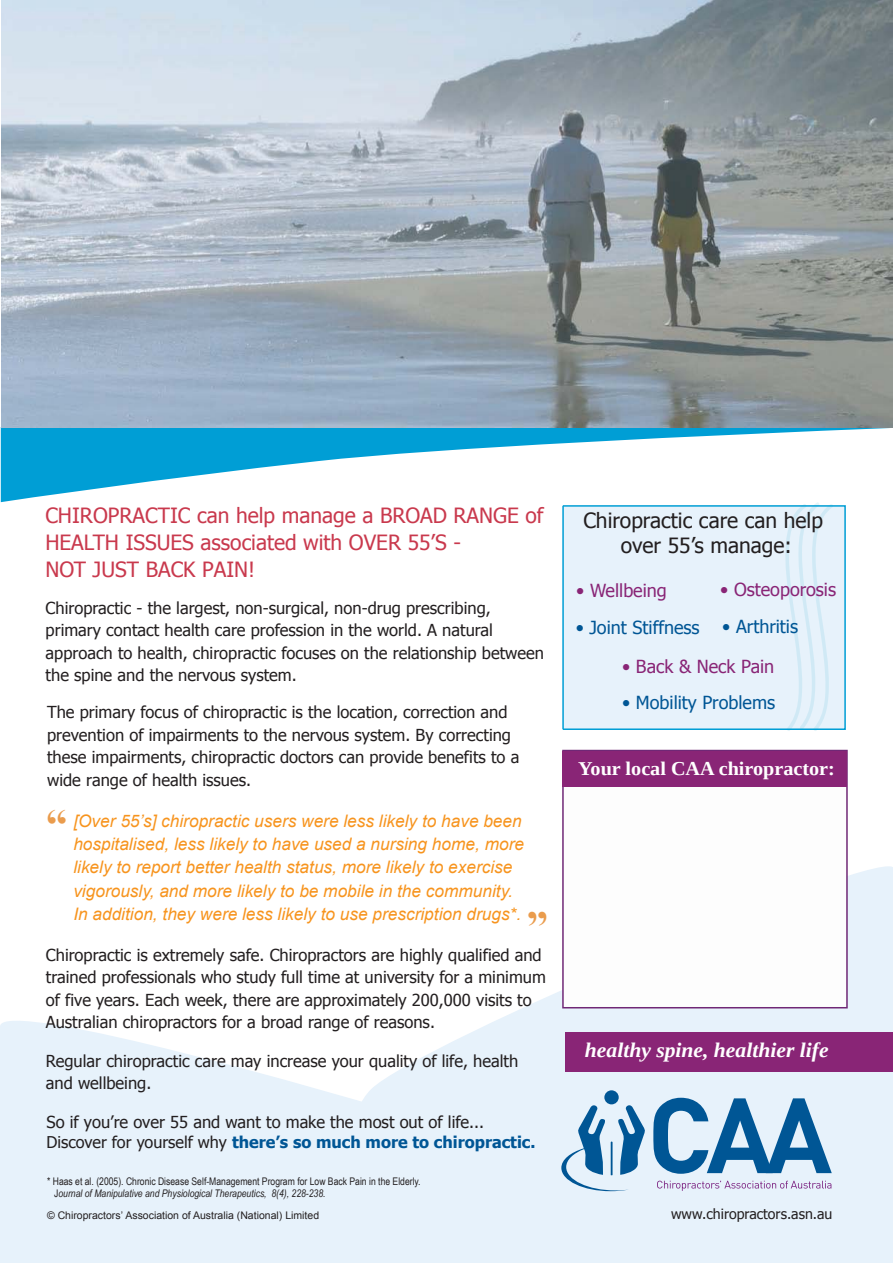
<style>
.page{position:relative;width:893px;height:1263px;background:#fff}
.page>*{position:absolute;margin:0;border:0;box-sizing:border-box;transform-origin:0 0}
.t1{font:700 42.6px "Times New Roman";color:#ea9c4d}
.t2{font:21px/27px "Tahoma";color:#c9394d}
.t3{font:21px/25.2px "Tahoma";color:#231f20;text-align:center}
.t4{font:italic 700 21px "Liberation Serif";color:#fff}
.t5{font:700 19.5px "Liberation Serif";color:#fff;scale:1.04 1}
.t6{font:18px "Tahoma";color:#005695}
.t7{font:18px "Tahoma";color:#892576}
.t8{font:italic 17.25px/23.2px "Arial";color:#f7941e}
.t9{font:16.5px/22.5px "Tahoma";color:#231f20}
.t10{font:700 16.2px "Tahoma";color:#005695}
.t11{font:14.1px "Tahoma";color:#231f20}
.t12{font:10.5px/12.6px "Arial Narrow";color:#231f20}
.t13{font:10.5px "Arial";color:#231f20}
.s1{font-weight:400;color:#231f20}
.s2{font-style:italic}
</style>
<div class="page">
<svg style="left:0;top:1021px;width:326px;height:242px;background:#e9f3fb"></svg>
<svg style="left:326px;top:866px;width:567px;height:397px;fill:#e7f2fb"></svg>
<svg style="left:1px;top:427px;width:892px;height:75px"></svg>
<img style="left:2px;top:0;width:891px;height:427px">
<div style="left:565px;top:1032px;width:328px;height:39px;background:#892576"></div>
<svg style="left:657px;top:1181px;width:174px;height:10px;background:#d2cbe4"></svg>
<svg style="left:653px;top:1098px;width:179px;height:76px;background:#79a8ca"></svg>
<div style="left:604px;top:1090px;width:15px;height:14px;background:#005695;border-radius:50%"></div>
<svg style="left:561px;top:1103px;width:85px;height:88px;background:#9fc1db"></svg>
<div style="left:562px;top:505px;width:284px;height:225px;background:#e7f2fb;border:2px solid #009ed5"></div>
<hr style="left:562px;top:506px;width:2px;height:223px;background:#009ed5">
<svg style="left:785px;top:502px;width:48px;height:229px"></svg>
<div style="left:562px;top:750px;width:286px;height:258px;background:#fdfdfd;border:2px solid #702876"></div>
<div style="left:563px;top:751px;width:284px;height:35px;background:#892576"></div>
<p class="t2" style="left:45px;top:501px;width:500px">CHIROPRACTIC can help manage a BROAD RANGE of<br>HEALTH ISSUES associated with OVER 55’S -<br>NOT JUST BACK PAIN!</p>
<p class="t9" style="left:46px;top:595px;width:500px">Chiropractic - the largest, non-surgical, non-drug prescribing, primary contact health care profession in the world. A natural approach to health, chiropractic focuses on the relationship between the spine and the nervous system.</p>
<p class="t9" style="left:47px;top:700px;width:474px">The primary focus of chiropractic is the location, correction and prevention of impairments to the nervous system. By correcting these impairments, chiropractic doctors can provide benefits to a wide range of health issues.</p>
<h1 class="t1" style="left:46px;top:795px;width:23px">“</h1>
<p class="t8" style="left:73px;top:809px;width:452px">[Over 55’s] chiropractic users were less likely to have been hospitalised, less likely to have used a nursing home, more likely to report better health status, more likely to exercise vigorously, and more likely to be mobile in the community.<br>In addition, they were less likely to use prescription drugs*.</p>
<h1 class="t1" style="left:527px;top:898px;width:23px">”</h1>
<p class="t9" style="left:46px;top:942px;width:502px">Chiropractic is extremely safe. Chiropractors are highly qualified and trained professionals who study full time at university for a minimum of five years. Each week, there are approximately 200,000 visits to Australian chiropractors for a broad range of reasons.</p>
<p class="t9" style="left:46px;top:1048px;width:474px">Regular chiropractic care may increase your quality of life, health and wellbeing.</p>
<p class="t9" style="left:46px;top:1110px;width:439px">So if you’re over 55 and want to make the most out of life...</p>
<p class="t10" style="left:46px;top:1130px;width:491px"><span class="s1">Discover for yourself why</span> there’s so much more to chiropractic.</p>
<p class="t3" style="left:583px;top:506px;width:241px">Chiropractic care can help over 55’s manage:</p>
<p class="t7" style="left:576px;top:578px;width:92px">• Wellbeing</p>
<p class="t7" style="left:720px;top:577px;width:117px">• Osteoporosis</p>
<p class="t6" style="left:576px;top:615px;width:125px">• Joint Stiffness</p>
<p class="t7" style="left:622px;top:654px;width:154px">• Back &amp; Neck Pain</p>
<p class="t6" style="left:622px;top:691px;width:155px">• Mobility Problems</p>
<p class="t6" style="left:722px;top:615px;width:77px">• Arthritis</p>
<p class="t5" style="left:578px;top:755px;width:248px">Your local CAA chiropractor:</p>
<p class="t4" style="left:585px;top:1037px;width:245px">healthy spine, healthier life</p>
<p class="t12" style="left:54px;top:1174px;width:368px;text-indent:-7px">* Haas et al. (2005). Chronic Disease Self-Management Program for Low Back Pain in the Elderly.<br>J<span class="s2">ournal of Manipulative and Physiological Therapeutics, 8(4), 228-238.</span></p>
<p class="t13" style="left:47px;top:1208px;width:274px">© Chiropractors’ Association of Australia (National) Limited</p>
<p class="t11" style="left:671px;top:1204px;width:163px">www.chiropractors.asn.au</p>
</div>
